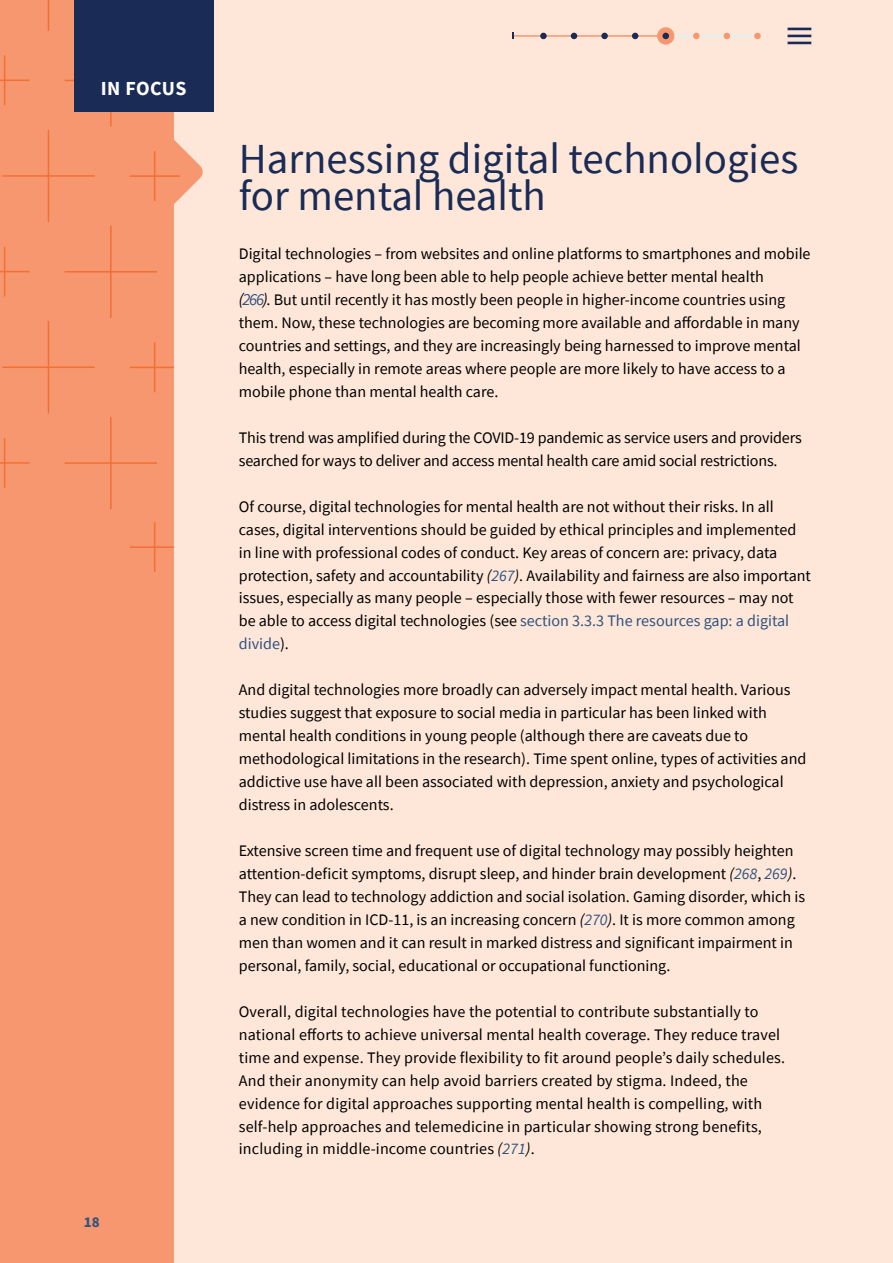
<style>
.page{position:relative;width:893px;height:1263px;background:#fee7d8}
.page>*{position:absolute;margin:0;border:0;box-sizing:border-box;transform-origin:0 0}
.t1{font:42.9px/36.8px "Source Sans Pro";color:#1a2c56}
.t2{font:700 19.95px "Source Sans Pro";letter-spacing:.015em;color:#fff}
.t3{font:16.05px/23px "Source Sans Pro";color:#000001}
.t4{font:700 15px "Source Sans Pro";color:#315480}
.s1{font-style:italic;font-size:16.8px}
.s2{font-style:italic;font-size:16.8px;color:#2f5380}
.s3{font-style:italic}
.s4{font-style:italic;color:#2f5380}
.s5{color:#2f5380}
</style>
<div class="page">
<svg style="left:0;top:0;width:203px;height:1263px;background:#f7a17d"></svg>
<hr style="left:48px;top:130px;width:1px;height:92px;background:#f27036">
<hr style="left:2px;top:175px;width:93px;height:2px;background:#f27036">
<hr style="left:48px;top:0;width:1px;height:31px;background:#f27036">
<hr style="left:48px;top:321px;width:1px;height:92px;background:#f27036">
<hr style="left:2px;top:366px;width:93px;height:2px;background:#f27036">
<hr style="left:4px;top:55px;width:1px;height:50px;background:#f27036">
<hr style="left:0;top:80px;width:30px;height:1px;background:#f27036">
<hr style="left:4px;top:247px;width:1px;height:50px;background:#f27036">
<hr style="left:0;top:271px;width:30px;height:1px;background:#f27036">
<hr style="left:4px;top:438px;width:1px;height:50px;background:#f27036">
<hr style="left:0;top:462px;width:30px;height:2px;background:#f27036">
<svg style="left:193px;top:462px;width:10px;height:2px"></svg>
<hr style="left:110px;top:226px;width:2px;height:92px;background:#f27036">
<hr style="left:65px;top:271px;width:92px;height:1px;background:#f27036">
<hr style="left:110px;top:34px;width:2px;height:93px;background:#f27036">
<hr style="left:65px;top:80px;width:92px;height:1px;background:#f27036">
<hr style="left:110px;top:417px;width:2px;height:92px;background:#f27036">
<hr style="left:65px;top:462px;width:92px;height:2px;background:#f27036">
<hr style="left:154px;top:151px;width:1px;height:50px;background:#f27036">
<hr style="left:130px;top:175px;width:50px;height:2px;background:#f27036">
<hr style="left:154px;top:342px;width:1px;height:50px;background:#f27036">
<hr style="left:130px;top:367px;width:50px;height:1px;background:#f27036">
<hr style="left:154px;top:522px;width:1px;height:50px;background:#f27036">
<hr style="left:130px;top:546px;width:50px;height:2px;background:#f27036">
<div style="left:74px;top:0;width:140px;height:112px;background:#1a2c56"></div>
<hr style="left:788px;top:42px;width:23px;height:2px;background:#1a2c56">
<hr style="left:788px;top:28px;width:23px;height:2px;background:#1a2c56">
<hr style="left:788px;top:35px;width:23px;height:2px;background:#1a2c56">
<hr style="left:666px;top:35px;width:90px;height:2px;background:#dbf1f8">
<div style="left:657px;top:27px;width:17px;height:18px;background:#f7976f;border-radius:50%"></div>
<hr style="left:512px;top:35px;width:154px;height:2px;background:#f7976f">
<div style="left:540px;top:33px;width:7px;height:6px;background:#1a2c56;border-radius:50%"></div>
<div style="left:693px;top:33px;width:7px;height:6px;background:#f7976f;border-radius:50%"></div>
<svg style="left:632px;top:33px;width:6px;height:6px"></svg>
<div style="left:754px;top:33px;width:7px;height:6px;background:#f7976f;border-radius:50%"></div>
<svg style="left:571px;top:33px;width:6px;height:6px"></svg>
<div style="left:601px;top:33px;width:7px;height:6px;background:#1a2c56;border-radius:50%"></div>
<svg style="left:724px;top:33px;width:6px;height:6px"></svg>
<div style="left:662px;top:33px;width:7px;height:6px;background:#1a2c56;border-radius:50%"></div>
<svg style="left:512px;top:33px;width:2px;height:6px"></svg>
<p class="t2" style="left:101px;top:75px;width:87px">IN FOCUS</p>
<p class="t4" style="left:84px;top:1212px;width:17px">18</p>
<h1 class="t1" style="left:239px;top:141px;width:561px">Harnessing digital technologies for mental health</h1>
<p class="t3" style="left:239px;top:242px;width:573px">Digital technologies – from websites and online platforms to smartphones and mobile applications – have long been able to help people achieve better mental health<br><span class="s1">(</span><span class="s2">266</span><span class="s1">)</span>. But until recently it has mostly been people in higher-income countries using them. Now, these technologies are becoming more available and affordable in many countries and settings, and they are increasingly being harnessed to improve mental health, especially in remote areas where people are more likely to have access to a mobile phone than mental health care.</p>
<p class="t3" style="left:239px;top:426px;width:564px">This trend was amplified during the COVID-19 pandemic as service users and providers searched for ways to deliver and access mental health care amid social restrictions.</p>
<p class="t3" style="left:239px;top:495px;width:574px">Of course, digital technologies for mental health are not without their risks. In all cases, digital interventions should be guided by ethical principles and implemented in line with professional codes of conduct. Key areas of concern are: privacy, data protection, safety and accountability <span class="s3">(</span><span class="s4">267</span><span class="s3">)</span>. Availability and fairness are also important issues, especially as many people – especially those with fewer resources – may not be able to access digital technologies (see <span class="s5">section 3.3.3 The resources gap: a digital divide</span>).</p>
<p class="t3" style="left:239px;top:678px;width:569px">And digital technologies more broadly can adversely impact mental health. Various studies suggest that exposure to social media in particular has been linked with mental health conditions in young people (although there are caveats due to methodological limitations in the research). Time spent online, types of activities and addictive use have all been associated with depression, anxiety and psychological distress in adolescents.</p>
<p class="t3" style="left:239px;top:839px;width:568px">Extensive screen time and frequent use of digital technology may possibly heighten attention-deficit symptoms, disrupt sleep, and hinder brain development <span class="s3">(</span><span class="s4">268</span>, <span class="s4">269</span><span class="s3">)</span>.<br>They can lead to technology addiction and social isolation. Gaming disorder, which is a new condition in ICD-11, is an increasing concern <span class="s3">(</span><span class="s4">270</span><span class="s3">)</span>. It is more common among men than women and it can result in marked distress and significant impairment in personal, family, social, educational or occupational functioning.</p>
<p class="t3" style="left:239px;top:1000px;width:548px">Overall, digital technologies have the potential to contribute substantially to national efforts to achieve universal mental health coverage. They reduce travel time and expense. They provide flexibility to fit around people’s daily schedules.<br>And their anonymity can help avoid barriers created by stigma. Indeed, the evidence for digital approaches supporting mental health is compelling, with self-help approaches and telemedicine in particular showing strong benefits, including in middle-income countries <span class="s3">(</span><span class="s4">271</span><span class="s3">)</span>.</p>
</div>
